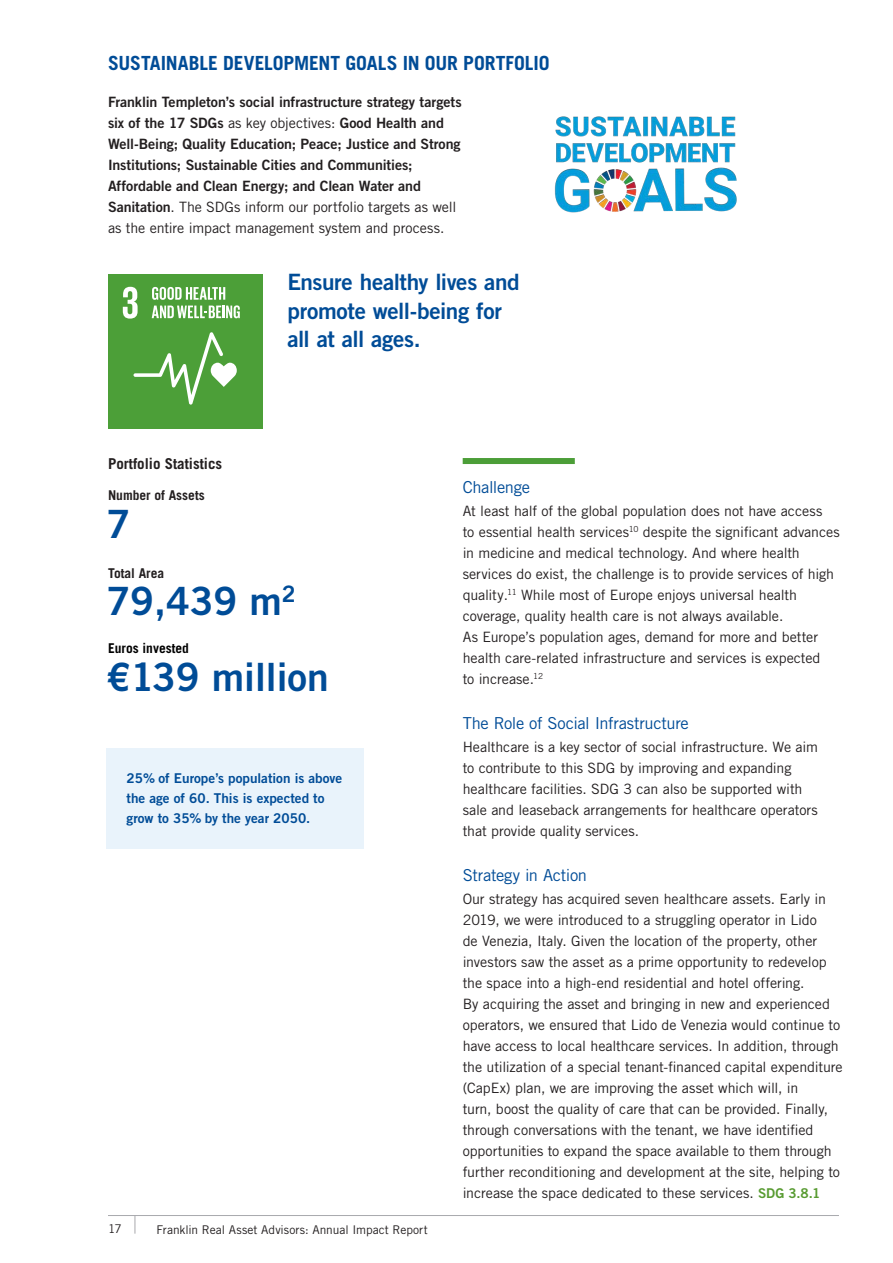
<style>
.page{position:relative;width:893px;height:1263px;background:#fff}
.page>*{position:absolute;margin:0;border:0;box-sizing:border-box;transform-origin:0 0}
._01a_Head{font:39px "Trade Gothic LT Std Bd 2";color:#004c97}
.Charts--8_11_Cond{font:22.5px/28.5px "Trade Gothic LT Std Bd 2";letter-spacing:-.015em;color:#004c97}
.Body_Copy_Sub_Sectio{font:700 19.5px "Trade Gothic LT Std";letter-spacing:-.005em;color:#004c97}
.Body_Copy_Subhead{font:16.5px "Trade Gothic LT Std";letter-spacing:-.02em;color:#004c97}
.Table_Chart_02_Subhe{font:700 15px "Trade Gothic LT Std";color:#231f20}
.Charts--8_11_Cond-2{font:14.25px/21px "Trade Gothic LT Std";letter-spacing:-.005em;color:#231f20}
.Charts--8_11_Cond-3{font:14.25px/21px "Trade Gothic LT Std Bd 2";letter-spacing:-.005em;color:#231f20}
._01a_Head-2{font:13.5px/20.2px "Trade Gothic LT Std Bd 2";color:#004c97}
.Table_Chart_02_Subhe-2{font:700 13.5px "Trade Gothic LT Std";color:#231f20}
.Table_Chart_02_Subhe-3{font:700 13.5px "Trade Gothic LT Std";color:#000}
.t1{font:12px "Trade Gothic LT Std";color:#231f20}
.s1{font-family:"Trade Gothic LT Std"}
.s2{font-family:"Trade Gothic LT Std Bd 2";font-size:13.5px;color:#589b31}
</style>
<div class="page">
<hr style="left:108px;top:1215px;width:731px;height:1px;background:#a8a9ad">
<svg style="left:135px;top:1216px;width:1px;height:17px"></svg>
<div style="left:108px;top:274px;width:154px;height:154px;background:#4c9f38"></div>
<svg style="left:123px;top:287px;width:15px;height:32px"></svg>
<svg style="left:133px;top:332px;width:104px;height:73px"></svg>
<svg style="left:152px;top:287px;width:88px;height:31px"></svg>
<div style="left:106px;top:748px;width:258px;height:100px;background:#e9f3fb"></div>
<div style="left:463px;top:458px;width:112px;height:6px;background:#4c9e38"></div>
<img style="left:554px;top:116px;width:183px;height:97px">
<p class="Body_Copy_Sub_Sectio" style="left:108px;top:51px;width:443px">SUSTAINABLE DEVELOPMENT GOALS IN OUR PORTFOLIO</p>
<p class="Charts--8_11_Cond-3" style="left:108px;top:91px;width:355px">Franklin Templeton’s social infrastructure strategy targets six of the 17 SDGs <span class="s1">as key objectives:</span> Good Health and Well-Being; Quality Education; Peace; Justice and Strong Institutions; Sustainable Cities and Communities; Affordable and Clean Energy; and Clean Water and Sanitation<span class="s1">. The SDGs inform our portfolio targets as well as the entire impact management system and process.</span></p>
<p class="Charts--8_11_Cond" style="left:287px;top:268px;width:234px">Ensure healthy lives and promote well-being for all at all ages.</p>
<p class="Table_Chart_02_Subhe" style="left:108px;top:454px;width:116px">Portfolio Statistics</p>
<p class="Table_Chart_02_Subhe-2" style="left:108px;top:487px;width:98px">Number of Assets</p>
<p class="_01a_Head" style="left:106px;top:500px;width:25px">7</p>
<p class="Table_Chart_02_Subhe-2" style="left:108px;top:565px;width:58px">Total Area</p>
<p class="_01a_Head" style="left:106px;top:577px;width:191px">79,439 m<sup>2</sup></p>
<p class="Table_Chart_02_Subhe-3" style="left:108px;top:640px;width:82px">Euros invested</p>
<p class="_01a_Head" style="left:106px;top:653px;width:224px">€139 million</p>
<p class="_01a_Head-2" style="left:127px;top:767px;width:217px">25% of Europe’s population is above the age of 60. This is expected to grow to 35% by the year 2050.</p>
<p class="t1" style="left:108px;top:1221px;width:15px">17</p>
<p class="t1" style="left:157px;top:1222px;width:273px">Franklin Real Asset Advisors: Annual Impact Report</p>
<p class="Body_Copy_Subhead" style="left:463px;top:477px;width:69px">Challenge</p>
<p class="Charts--8_11_Cond-2" style="left:463px;top:500px;width:379px">At least half of the global population does not have access<br>to essential health services<sup>10</sup> despite the significant advances in medicine and medical technology. And where health services do exist, the challenge is to provide services of high quality.<sup>11</sup> While most of Europe enjoys universal health coverage, quality health care is not always available.<br>As Europe’s population ages, demand for more and better health care-related infrastructure and services is expected<br>to increase.<sup>12</sup></p>
<p class="Body_Copy_Subhead" style="left:463px;top:713px;width:228px">The Role of Social Infrastructure</p>
<p class="Charts--8_11_Cond-2" style="left:463px;top:736px;width:357px">Healthcare is a key sector of social infrastructure. We aim to contribute to this SDG by improving and expanding healthcare facilities. SDG 3 can also be supported with sale and leaseback arrangements for healthcare operators that provide quality services.</p>
<p class="Body_Copy_Subhead" style="left:463px;top:865px;width:126px">Strategy in Action</p>
<p class="Charts--8_11_Cond-2" style="left:463px;top:888px;width:381px">Our strategy has acquired seven healthcare assets. Early in 2019, we were introduced to a struggling operator in Lido<br>de Venezia, Italy. Given the location of the property, other investors saw the asset as a prime opportunity to redevelop the space into a high-end residential and hotel offering.<br>By acquiring the asset and bringing in new and experienced operators, we ensured that Lido de Venezia would continue to have access to local healthcare services. In addition, through the utilization of a special tenant-financed capital expenditure (CapEx) plan, we are improving the asset which will, in<br>turn, boost the quality of care that can be provided. Finally, through conversations with the tenant, we have identified opportunities to expand the space available to them through further reconditioning and development at the site, helping to increase the space dedicated to these services. <span class="s2">SDG 3.8.1</span></p>
</div>
